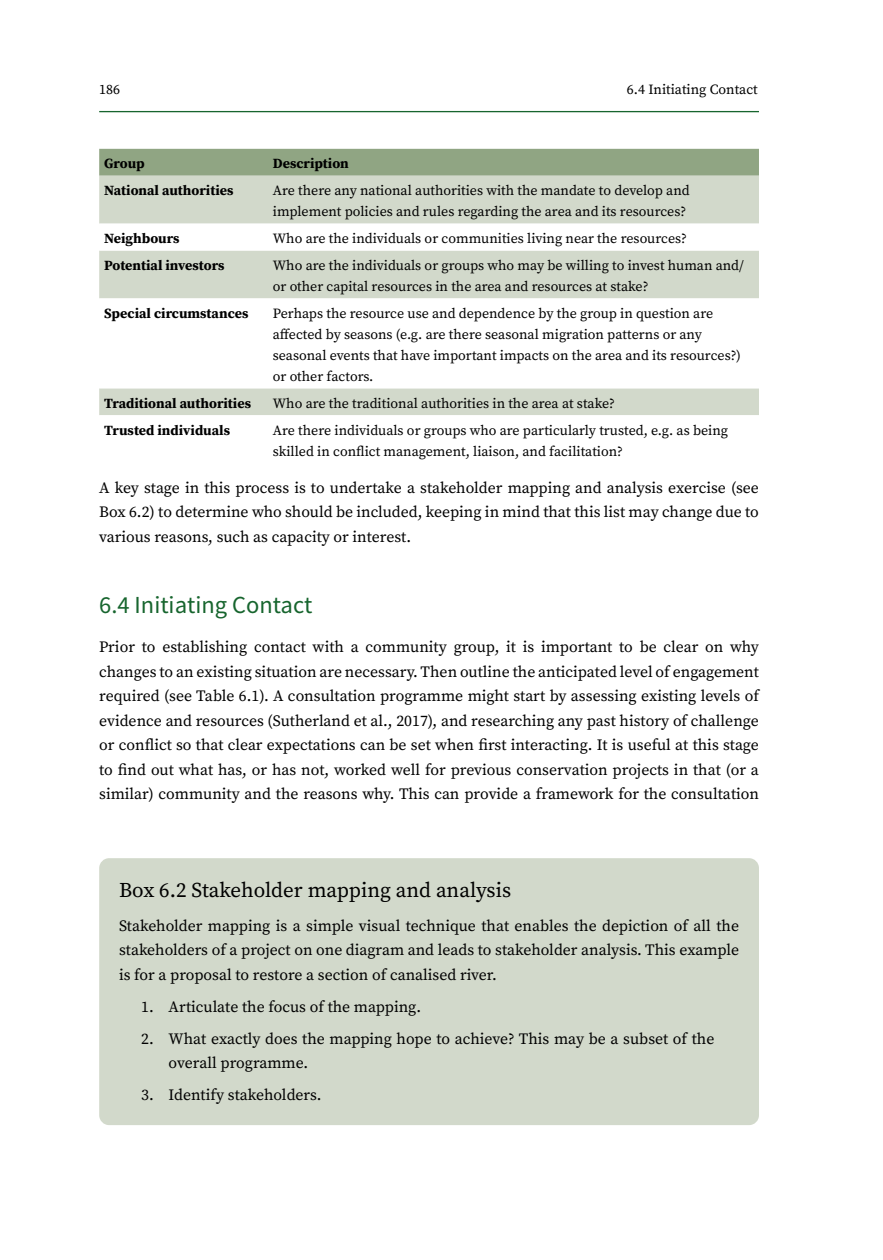
<style>
.page{position:relative;width:883px;height:1260px;background:#fff}
.page>*{position:absolute;margin:0;border:0;box-sizing:border-box;transform-origin:0 0}
.t1{font:24.5px "Source Sans Pro";color:#17652e}
.t2{font:21px "Source Serif Pro Regular 2";color:#000}
.t3{font:15.75px/24.5px "Source Serif Pro Regular 2";color:#000;text-align:justify}
.t4{font:15.75px/24.5px "Source Serif Pro";color:#000}
.t5{font:14px/21px "Source Serif Pro Regular 2";color:#000}
.t6{font:14px "Source Serif Pro Bold 2";color:#000}
.t7{font:14px "Source Serif Pro";color:#000}
</style>
<div class="page">
<hr style="left:99px;top:111px;width:660px;height:1px;background:#17652e">
<div style="left:99px;top:149px;width:660px;height:27px;background:#90a583"></div>
<div style="left:99px;top:176px;width:660px;height:48px;background:#d2d9cb"></div>
<svg style="left:99px;top:250px;width:660px;height:165px"></svg>
<div style="left:99px;top:858px;width:660px;height:267px;background:#d2d9cb;border-radius:10px"></div>
<p class="t5" style="left:99px;top:80px;width:22px">186</p>
<p class="t5" style="left:627px;top:80px;width:132px">6.4 Initiating Contact</p>
<p class="t6" style="left:104px;top:154px;width:42px">Group</p>
<p class="t6" style="left:273px;top:154px;width:78px">Description</p>
<p class="t6" style="left:104px;top:181px;width:131px">National authorities</p>
<p class="t5" style="left:273px;top:181px;width:418px">Are there any national authorities with the mandate to develop and implement policies and rules regarding the area and its resources?</p>
<p class="t6" style="left:104px;top:229px;width:77px">Neighbours</p>
<p class="t5" style="left:273px;top:229px;width:416px">Who are the individuals or communities living near the resources?</p>
<p class="t6" style="left:104px;top:256px;width:122px">Potential investors</p>
<p class="t5" style="left:273px;top:256px;width:473px">Who are the individuals or groups who may be willing to invest human and/ or other capital resources in the area and resources at stake?</p>
<p class="t6" style="left:104px;top:304px;width:146px">Special circumstances</p>
<p class="t5" style="left:273px;top:304px;width:442px">Perhaps the resource use and dependence by the group in question are</p>
<p class="t7" style="left:273px;top:325px;width:431px">affected by seasons (e.g. are there seasonal migration patterns or any</p>
<p class="t5" style="left:273px;top:346px;width:469px">seasonal events that have important impacts on the area and its resources?) or other factors.</p>
<p class="t6" style="left:104px;top:393px;width:148px">Traditional authorities</p>
<p class="t5" style="left:273px;top:394px;width:344px">Who are the traditional authorities in the area at stake?</p>
<p class="t6" style="left:104px;top:420px;width:127px">Trusted individuals</p>
<p class="t5" style="left:273px;top:421px;width:457px">Are there individuals or groups who are particularly trusted, e.g. as being</p>
<p class="t7" style="left:273px;top:442px;width:352px">skilled in conflict management, liaison, and facilitation?</p>
<p class="t3" style="left:99px;top:476px;width:661px">A key stage in this process is to undertake a stakeholder mapping and analysis exercise (see Box 6.2) to determine who should be included, keeping in mind that this list may change due to various reasons, such as capacity or interest.</p>
<h1 class="t1" style="left:99px;top:595px;width:215px">6.4 Initiating Contact</h1>
<p class="t3" style="left:99px;top:636px;width:661px">Prior to establishing contact with a community group, it is important to be clear on why changes to an existing situation are necessary. Then outline the anticipated level of engagement required (see Table 6.1). A consultation programme might start by assessing existing levels of evidence and resources (Sutherland et al., 2017), and researching any past history of challenge</p>
<p class="t4" style="left:99px;top:733px;width:661px">or conflict so that clear expectations can be set when first interacting. It is useful at this stage to find out what has, or has not, worked well for previous conservation projects in that (or a</p>
<p class="t3" style="left:99px;top:783px;width:661px">similar) community and the reasons why. This can provide a framework for the consultation</p>
<h2 class="t2" style="left:119px;top:881px;width:394px">Box 6.2 Stakeholder mapping and analysis</h2>
<p class="t3" style="left:119px;top:915px;width:622px">Stakeholder mapping is a simple visual technique that enables the depiction of all the stakeholders of a project on one diagram and leads to stakeholder analysis. This example is for a proposal to restore a section of canalised river.</p>
<p class="t3" style="left:141px;top:996px;width:281px">1. Articulate the focus of the mapping.</p>
<p class="t3" style="left:169px;top:1028px;width:547px;text-indent:-27px">2. What exactly does the mapping hope to achieve? This may be a subset of the overall programme.</p>
<p class="t3" style="left:141px;top:1084px;width:182px">3. Identify stakeholders.</p>
</div>
